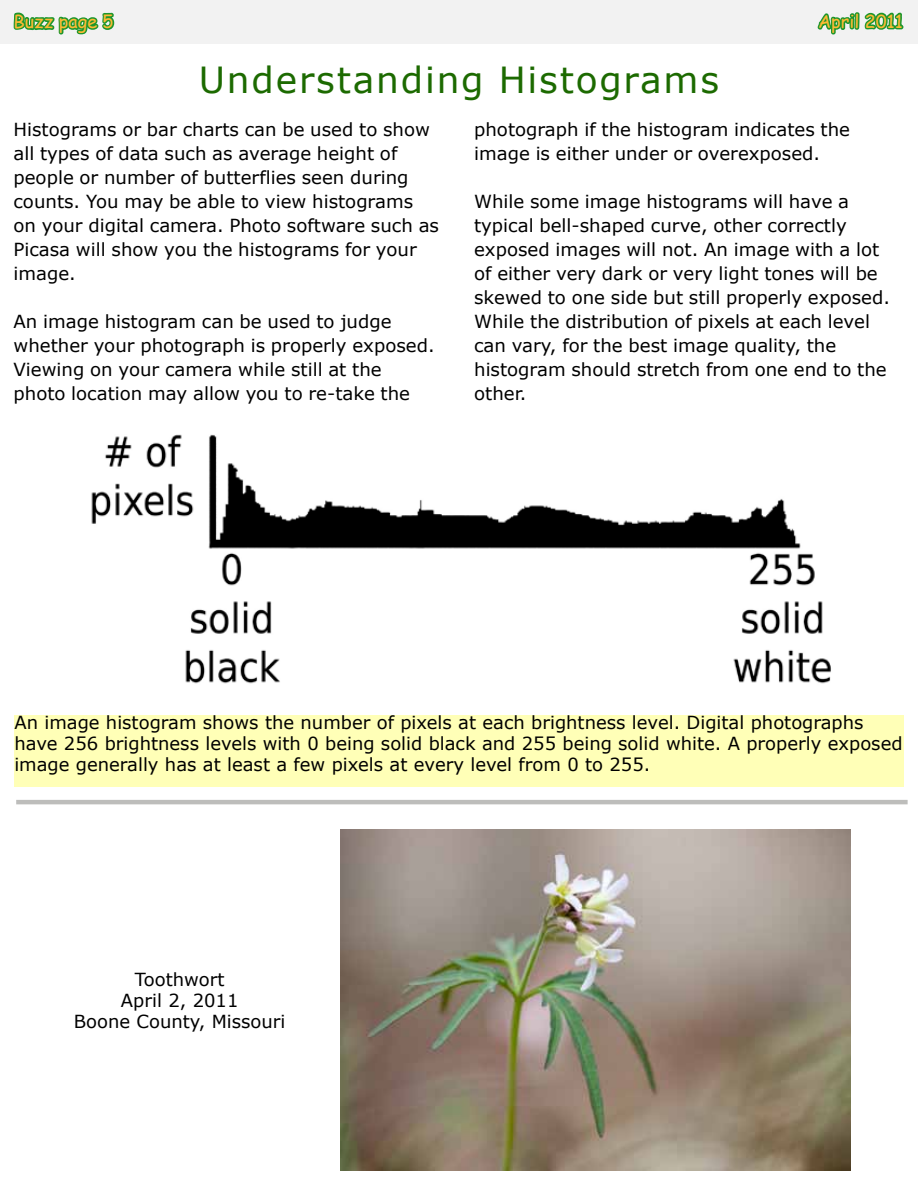
<style>
.page{position:relative;width:918px;height:1188px;background:#fff}
.page>*{position:absolute;margin:0;border:0;box-sizing:border-box;transform-origin:0 0}
.t1{font:36px "Verdana";letter-spacing:.05em;color:#1c6a00}
.t2{font:18px/24px "Verdana";color:#000}
.t3{font:18px "Comic Sans MS";color:#ffba35}
</style>
<div class="page">
<svg style="left:12px;top:0;width:104px;height:37px"></svg>
<svg style="left:816px;top:7px;width:90px;height:30px"></svg>
<img style="left:29px;top:434px;width:829px;height:282px">
<div style="left:14px;top:716px;width:890px;height:72px;background:#ffffb7"></div>
<img style="left:340px;top:830px;width:511px;height:340px">
<hr style="left:16px;top:800px;width:892px;height:4px;background:#bdbdbb">
<p class="t3" style="left:14px;top:8px;width:102px">Buzz page 5</p>
<p class="t3" style="left:818px;top:8px;width:86px">April 2011</p>
<h1 class="t1" style="left:199px;top:55px;width:522px">Understanding Histograms</h1>
<p class="t2" style="left:14px;top:118px;width:427px">Histograms or bar charts can be used to show all types of data such as average height of people or number of butterflies seen during counts. You may be able to view histograms on your digital camera. Photo software such as Picasa will show you the histograms for your image.</p>
<p class="t2" style="left:14px;top:309px;width:423px">An image histogram can be used to judge whether your photograph is properly exposed.<br>Viewing on your camera while still at the photo location may allow you to re-take the</p>
<p class="t2" style="left:474px;top:117px;width:377px">photograph if the histogram indicates the image is either under or overexposed.</p>
<p class="t2" style="left:474px;top:189px;width:417px">While some image histograms will have a typical bell-shaped curve, other correctly exposed images will not. An image with a lot of either very dark or very light tones will be skewed to one side but still properly exposed.<br>While the distribution of pixels at each level can vary, for the best image quality, the histogram should stretch from one end to the other.</p>
<p class="t2" style="left:14px;top:712px;width:890px;line-height:21px">An image histogram shows the number of pixels at each brightness level. Digital photographs have 256 brightness levels with 0 being solid black and 255 being solid white. A properly exposed image generally has at least a few pixels at every level from 0 to 255.</p>
<p class="t2" style="left:74px;top:969px;width:213px;line-height:21px;text-align:center">Toothwort<br>April 2, 2011<br>Boone County, Missouri</p>
</div>
